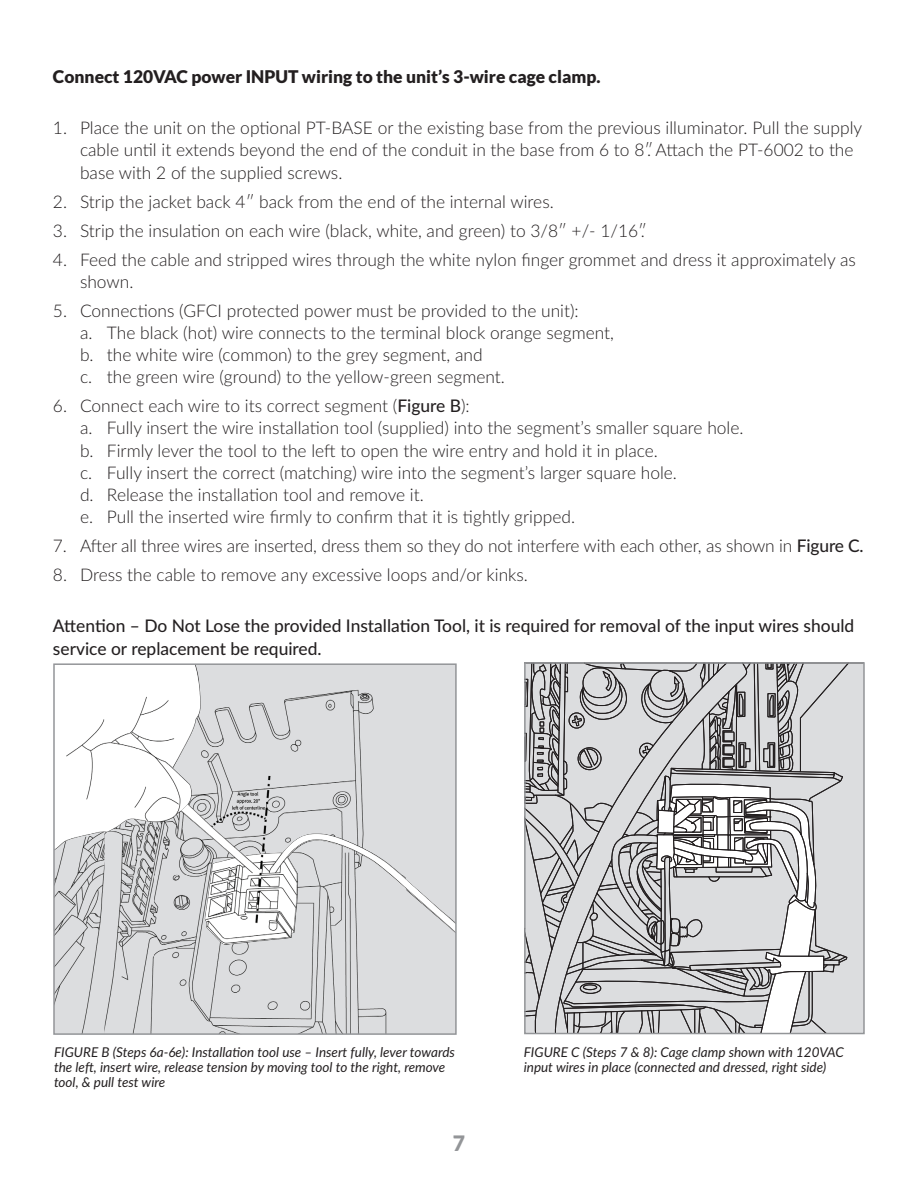
<style>
.page{position:relative;width:918px;height:1188px;background:#fff}
.page>*{position:absolute;margin:0;border:0;box-sizing:border-box;transform-origin:0 0}
.t1{font:900 21.15px "Lato";color:#939598}
.t2{font:300 17.4px/22.2px "Lato";color:#231f20}
.t3{font:500 17.4px/22.2px "Lato";color:#231f20}
.t4{font:900 17.4px "Lato";color:#231f20}
.t5{font:italic 13.5px/15px "Lato";color:#231f20}
.s1{font-weight:500}
</style>
<div class="page">
<svg style="left:527px;top:665px;width:335px;height:366px;background:#c0c0c2"></svg>
<div style="left:524px;top:662px;width:341px;height:372px;border:2px solid #939598"></div>
<img style="left:155px;top:666px;width:299px;height:366px">
<img style="left:104px;top:851px;width:51px;height:181px">
<img style="left:56px;top:851px;width:48px;height:181px">
<img style="left:181px;top:804px;width:273px;height:140px">
<img style="left:56px;top:666px;width:146px;height:185px">
<div style="left:53px;top:663px;width:404px;height:372px;border:2px solid #939598"></div>
<p class="t4" style="left:53px;top:67px;width:549px">Connect 120VAC power INPUT wiring to the unit’s 3-wire cage clamp.</p>
<p class="t2" style="left:80px;top:116px;width:784px;text-indent:-27px">1. Place the unit on the optional PT-BASE or the existing base from the previous illuminator. Pull the supply cable until it extends beyond the end of the conduit in the base from 6 to 8ʺ. Attach the PT-6002 to the base with 2 of the supplied screws.</p>
<p class="t2" style="left:53px;top:190px;width:502px">2. Strip the jacket back 4ʺ back from the end of the internal wires.</p>
<p class="t2" style="left:53px;top:219px;width:595px">3. Strip the insulation on each wire (black, white, and green) to 3/8ʺ +/- 1/16ʺ.</p>
<p class="t2" style="left:80px;top:248px;width:777px;text-indent:-27px">4. Feed the cable and stripped wires through the white nylon finger grommet and dress it approximately as shown.</p>
<p class="t2" style="left:80px;top:299px;width:536px;text-indent:-27px">5. Connections (GFCI protected power must be provided to the unit):<br>a. The black (hot) wire connects to the terminal block orange segment, b. the white wire (common) to the grey segment, and<br>c. the green wire (ground) to the yellow-green segment.</p>
<p class="t2" style="left:80px;top:394px;width:665px;text-indent:-27px">6. Connect each wire to its correct segment (<span class="s1">Figure B</span>):<br>a. Fully insert the wire installation tool (supplied) into the segment’s smaller square hole. b. Firmly lever the tool to the left to open the wire entry and hold it in place.<br>c. Fully insert the correct (matching) wire into the segment’s larger square hole.<br>d. Release the installation tool and remove it.<br>e. Pull the inserted wire firmly to confirm that it is tightly gripped.</p>
<p class="t2" style="left:53px;top:534px;width:812px">7. After all three wires are inserted, dress them so they do not interfere with each other, as shown in <span class="s1">Figure C.</span></p>
<p class="t2" style="left:53px;top:563px;width:476px">8. Dress the cable to remove any excessive loops and/or kinks.</p>
<p class="t3" style="left:53px;top:614px;width:803px">Attention – Do Not Lose the provided Installation Tool, it is required for removal of the input wires should service or replacement be required.</p>
<p class="t5" style="left:54px;top:1044px;width:402px">FIGURE B (Steps 6a-6e): Installation tool use – Insert fully, lever towards the left, insert wire, release tension by moving tool to the right, remove tool, &amp; pull test wire</p>
<p class="t5" style="left:524px;top:1044px;width:322px">FIGURE C (Steps 7 &amp; 8): Cage clamp shown with 120VAC input wires in place (connected and dressed, right side)</p>
<p class="t1" style="left:453px;top:1131px;width:14px">7</p>
</div>
